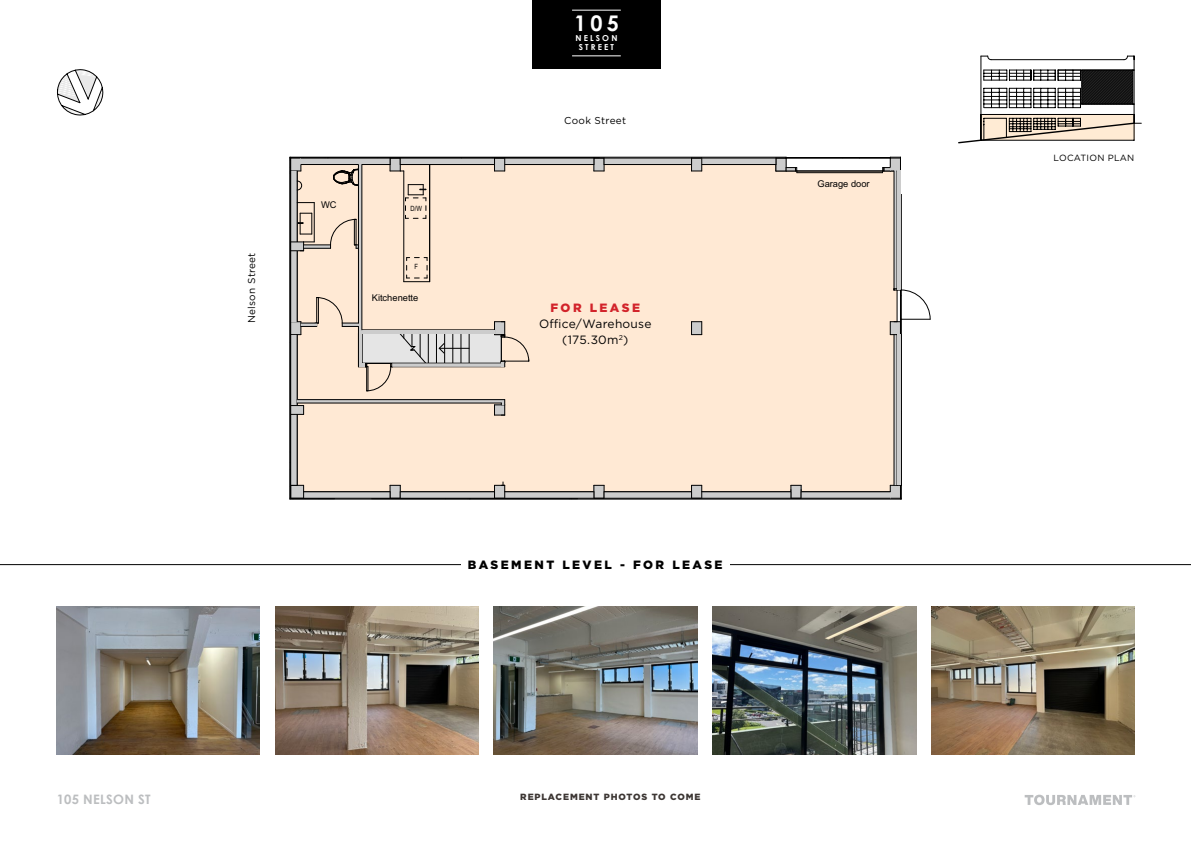
<style>
.page{position:relative;width:1191px;height:842px;background:#fff}
.page>*{position:absolute;margin:0;border:0;box-sizing:border-box;transform-origin:0 0}
.t1{font:700 21.6px "Century Gothic";color:#fff}
.t2{font:700 13px "Century Gothic";letter-spacing:.02em;color:#bcbec0}
.t3{font:12px/16px "Gotham";letter-spacing:.02em;color:#000;text-align:center}
.t4{font:900 12px "Gotham";letter-spacing:.2em;color:#000}
.t5{font:900 12px "Gotham";letter-spacing:.2em;color:#d2232a}
.t6{font:10px "Gotham";letter-spacing:.03em;color:#000}
.t7{font:9.3px "Arial";color:#000}
.t8{font:900 9px "Gotham";letter-spacing:.1em;color:#3c3633}
.t9{font:9px "Gotham";letter-spacing:.03em;color:#000}
.t10{font:700 8.2px/9.9px "Century Gothic";letter-spacing:.26em;color:#fff;text-align:center}
.t11{font:7.2px "Arial Narrow";color:#000}
</style>
<div class="page">
<svg style="left:1024px;top:795px;width:111px;height:10px"></svg>
<svg style="left:57px;top:69px;width:47px;height:47px"></svg>
<div style="left:532px;top:0;width:128px;height:69px;background:#000"></div>
<hr style="left:572px;top:56px;width:49px;height:1px;background:#fff">
<hr style="left:572px;top:10px;width:49px;height:1px;background:#fff">
<hr style="left:0;top:564px;width:517px;height:1px;background:#000">
<hr style="left:676px;top:564px;width:515px;height:1px;background:#000">
<img style="left:712px;top:607px;width:204px;height:148px">
<img style="left:494px;top:607px;width:203px;height:148px">
<img style="left:275px;top:607px;width:203px;height:148px">
<img style="left:56px;top:607px;width:204px;height:148px">
<img style="left:931px;top:607px;width:203px;height:148px">
<div style="left:298px;top:165px;width:595px;height:326px;background:#ffe9d4"></div>
<svg style="left:691px;top:321px;width:11px;height:14px"></svg>
<div style="left:301px;top:158px;width:89px;height:6px;background:#ccc"></div>
<hr style="left:301px;top:164px;width:89px;height:1px;background:#000">
<div style="left:400px;top:158px;width:94px;height:6px;background:#ccc"></div>
<hr style="left:400px;top:164px;width:94px;height:1px;background:#000">
<div style="left:505px;top:158px;width:89px;height:6px;background:#ccc"></div>
<hr style="left:505px;top:164px;width:89px;height:1px;background:#000">
<svg style="left:494px;top:159px;width:11px;height:13px"></svg>
<div style="left:604px;top:158px;width:87px;height:6px;background:#ccc"></div>
<hr style="left:604px;top:164px;width:87px;height:1px;background:#000">
<div style="left:701px;top:158px;width:75px;height:6px;background:#ccc"></div>
<hr style="left:701px;top:164px;width:75px;height:1px;background:#000">
<svg style="left:691px;top:159px;width:11px;height:13px"></svg>
<div style="left:304px;top:492px;width:86px;height:6px;background:#ccc"></div>
<hr style="left:304px;top:491px;width:86px;height:1px;background:#000">
<div style="left:400px;top:492px;width:94px;height:6px;background:#ccc"></div>
<hr style="left:400px;top:491px;width:94px;height:1px;background:#000">
<svg style="left:390px;top:485px;width:11px;height:13px"></svg>
<div style="left:505px;top:492px;width:89px;height:6px;background:#ccc"></div>
<hr style="left:505px;top:491px;width:89px;height:1px;background:#000">
<div style="left:604px;top:492px;width:87px;height:6px;background:#ccc"></div>
<hr style="left:604px;top:491px;width:87px;height:1px;background:#000">
<svg style="left:593px;top:485px;width:12px;height:13px"></svg>
<div style="left:701px;top:492px;width:90px;height:6px;background:#ccc"></div>
<hr style="left:701px;top:491px;width:90px;height:1px;background:#000">
<svg style="left:691px;top:485px;width:11px;height:13px"></svg>
<div style="left:801px;top:492px;width:89px;height:6px;background:#ccc"></div>
<hr style="left:801px;top:491px;width:89px;height:1px;background:#000">
<hr style="left:894px;top:335px;width:3px;height:150px;background:#ccc">
<hr style="left:893px;top:335px;width:1px;height:150px;background:#000">
<hr style="left:894px;top:171px;width:3px;height:119px;background:#ccc">
<hr style="left:893px;top:171px;width:1px;height:119px;background:#000">
<div style="left:291px;top:414px;width:6px;height:71px;background:#ccc"></div>
<div style="left:291px;top:335px;width:6px;height:71px;background:#ccc"></div>
<hr style="left:297px;top:414px;width:1px;height:71px;background:#000">
<hr style="left:297px;top:335px;width:1px;height:71px;background:#000">
<div style="left:291px;top:171px;width:6px;height:151px;background:#ccc"></div>
<hr style="left:297px;top:171px;width:1px;height:151px;background:#000">
<svg style="left:790px;top:485px;width:12px;height:13px"></svg>
<svg style="left:291px;top:405px;width:13px;height:10px"></svg>
<hr style="left:797px;top:171px;width:85px;height:1px;background:#000">
<hr style="left:797px;top:172px;width:85px;height:1px;background:#000">
<hr style="left:896px;top:335px;width:1px;height:150px;background:#000">
<hr style="left:900px;top:171px;width:1px;height:151px;background:#000">
<hr style="left:896px;top:171px;width:1px;height:119px;background:#000">
<svg style="left:494px;top:482px;width:11px;height:16px"></svg>
<hr style="left:291px;top:498px;width:599px;height:1px;background:#000">
<hr style="left:290px;top:499px;width:611px;height:1px;background:#000">
<hr style="left:901px;top:319px;width:1px;height:166px;background:#000">
<svg style="left:882px;top:157px;width:19px;height:16px"></svg>
<hr style="left:901px;top:157px;width:1px;height:133px;background:#000">
<hr style="left:290px;top:157px;width:496px;height:1px;background:#000">
<hr style="left:289px;top:157px;width:1px;height:342px;background:#000">
<hr style="left:301px;top:158px;width:485px;height:1px;background:#000">
<hr style="left:786px;top:158px;width:104px;height:1px;background:#000">
<svg style="left:290px;top:452px;width:44px;height:47px;background:#d8cabc"></svg>
<hr style="left:290px;top:342px;width:1px;height:110px;background:#000">
<hr style="left:290px;top:174px;width:1px;height:168px;background:#000">
<svg style="left:890px;top:484px;width:12px;height:15px"></svg>
<svg style="left:593px;top:157px;width:12px;height:15px"></svg>
<svg style="left:775px;top:157px;width:22px;height:16px"></svg>
<hr style="left:786px;top:157px;width:104px;height:1px;background:#000">
<hr style="left:897px;top:335px;width:4px;height:150px;background:#ccc">
<hr style="left:897px;top:171px;width:3px;height:119px;background:#ccc">
<hr style="left:297px;top:400px;width:208px;height:3px;background:#ccc">
<hr style="left:358px;top:164px;width:4px;height:166px;background:#ccc">
<hr style="left:297px;top:399px;width:208px;height:1px;background:#000">
<hr style="left:297px;top:403px;width:204px;height:1px;background:#000">
<svg style="left:494px;top:400px;width:11px;height:16px"></svg>
<hr style="left:361px;top:164px;width:1px;height:166px;background:#000">
<hr style="left:403px;top:171px;width:1px;height:111px;background:#000">
<hr style="left:429px;top:164px;width:1px;height:118px;background:#000">
<svg style="left:390px;top:158px;width:14px;height:14px"></svg>
<hr style="left:314px;top:203px;width:1px;height:39px;background:#000">
<svg style="left:298px;top:202px;width:16px;height:1px"></svg>
<svg style="left:291px;top:297px;width:238px;height:94px;background:#e8d9ca"></svg>
<hr style="left:358px;top:164px;width:1px;height:159px;background:#000">
<svg style="left:291px;top:213px;width:67px;height:38px;background:#d6c6b6"></svg>
<svg style="left:404px;top:257px;width:25px;height:25px"></svg>
<svg style="left:405px;top:184px;width:22px;height:35px"></svg>
<svg style="left:890px;top:288px;width:40px;height:47px"></svg>
<svg style="left:290px;top:158px;width:69px;height:32px"></svg>
<div style="left:461px;top:552px;width:268px;height:23px;background:#fff"></div>
<hr style="left:1132px;top:70px;width:1px;height:34px;background:#000">
<hr style="left:1133px;top:56px;width:1px;height:67px;background:#000">
<hr style="left:980px;top:56px;width:1px;height:84px;background:#000">
<hr style="left:1081px;top:104px;width:53px;height:1px;background:#000">
<svg style="left:958px;top:114px;width:183px;height:30px"></svg>
<svg style="left:983px;top:70px;width:149px;height:38px"></svg>
<svg style="left:981px;top:56px;width:153px;height:4px"></svg>
<div style="left:901px;top:154px;width:233px;height:40px;background:#fff"></div>
<p class="t2" style="left:57px;top:791px;width:95px">105 NELSON ST</p>
<p class="t6" style="left:245px;top:323px;width:72px;rotate:-90deg">Nelson Street</p>
<p class="t7" style="left:321px;top:202px;width:17px">WC</p>
<p class="t11" style="left:410px;top:204px;width:13px">D/W</p>
<p class="t11" style="left:414px;top:263px;width:5px">F</p>
<p class="t7" style="left:372px;top:295px;width:48px">Kitchenette</p>
<h1 class="t1" style="left:574px;top:9px;width:46px">105</h1>
<p class="t10" style="left:575px;top:32px;width:43px">NELSON<br>STREET</p>
<p class="t6" style="left:564px;top:114px;width:63px">Cook Street</p>
<p class="t5" style="left:550px;top:299px;width:91px">FOR LEASE</p>
<p class="t3" style="left:539px;top:315px;width:114px">Office/Warehouse (175.30m<sup>2</sup>)</p>
<p class="t4" style="left:468px;top:556px;width:256px">BASEMENT LEVEL - FOR LEASE</p>
<p class="t8" style="left:520px;top:790px;width:182px">REPLACEMENT PHOTOS TO COME</p>
<p class="t7" style="left:817px;top:180px;width:54px">Garage door</p>
<p class="t9" style="left:1053px;top:152px;width:82px">LOCATION PLAN</p>
</div>
